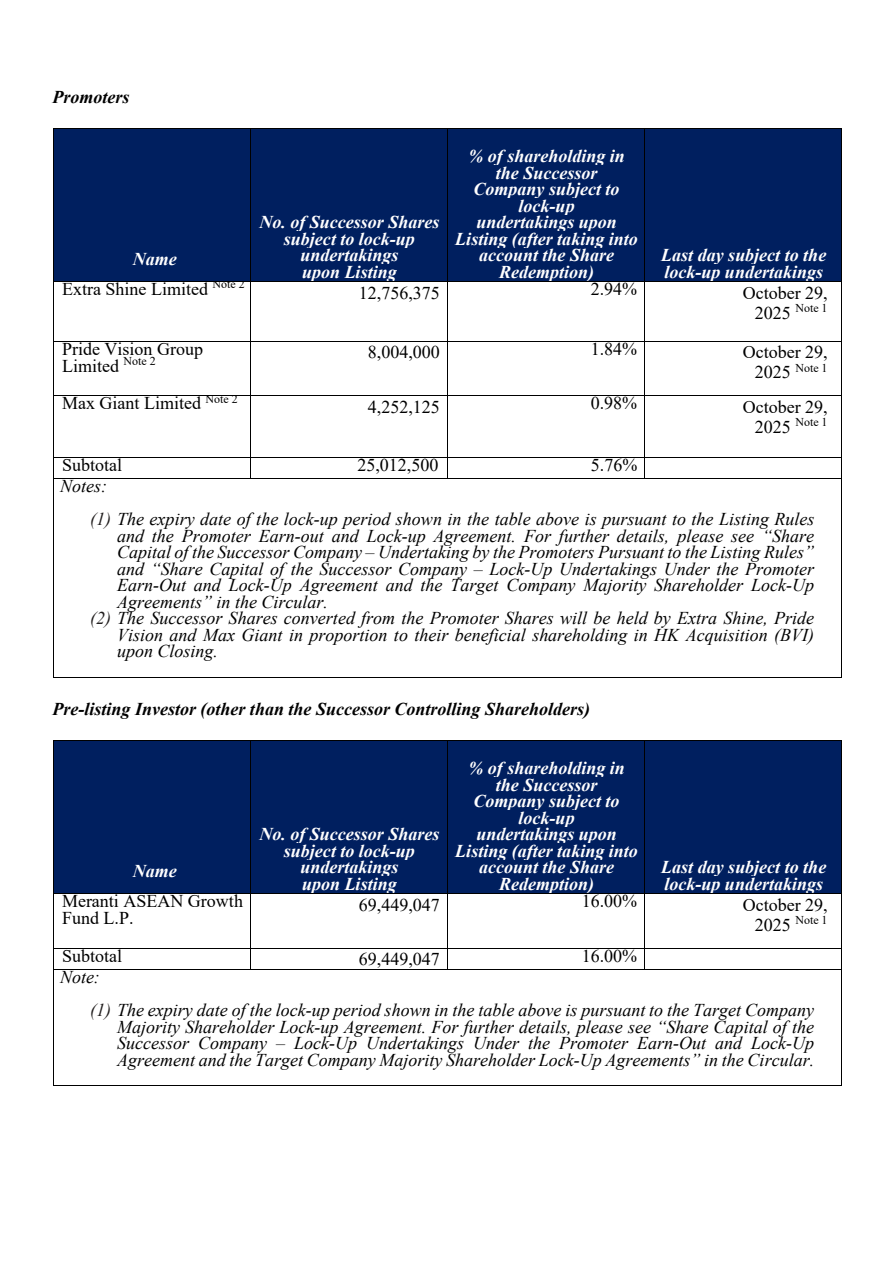
<style>
.page{position:relative;width:893px;height:1263px;background:#fff}
.page>*{position:absolute;margin:0;border:0;box-sizing:border-box;transform-origin:0 0}
.t1{font:italic 18px/33px "Times New Roman";color:#000}
.t2{font:italic 700 18px/16.5px "Times New Roman";color:#fff;text-align:center}
.t3{font:18px/16.5px "Times New Roman";color:#000}
.t4{font:italic 700 18px "Times New Roman";color:#000}
.t5{font:12px "Times New Roman";color:#000}
.s1{font-size:18px}
.s2{color:#221f1f}
</style>
<div class="page">
<div style="left:54px;top:128px;width:196px;height:153px;background:#001f5f"></div>
<div style="left:251px;top:128px;width:196px;height:153px;background:#001f5f"></div>
<div style="left:448px;top:128px;width:196px;height:38px;background:#001f5f"></div>
<div style="left:448px;top:166px;width:196px;height:16px;background:#001f5f"></div>
<div style="left:448px;top:182px;width:196px;height:17px;background:#001f5f"></div>
<div style="left:448px;top:199px;width:196px;height:16px;background:#001f5f"></div>
<div style="left:448px;top:215px;width:196px;height:17px;background:#001f5f"></div>
<div style="left:448px;top:232px;width:196px;height:16px;background:#001f5f"></div>
<div style="left:448px;top:248px;width:196px;height:17px;background:#001f5f"></div>
<div style="left:448px;top:265px;width:196px;height:16px;background:#001f5f"></div>
<div style="left:645px;top:128px;width:196px;height:153px;background:#001f5f"></div>
<hr style="left:53px;top:128px;width:789px;height:1px;background:#000">
<hr style="left:53px;top:128px;width:1px;height:153px;background:#000">
<hr style="left:250px;top:128px;width:1px;height:153px;background:#000">
<hr style="left:447px;top:128px;width:1px;height:153px;background:#000">
<hr style="left:644px;top:128px;width:1px;height:153px;background:#000">
<hr style="left:841px;top:128px;width:1px;height:153px;background:#000">
<hr style="left:53px;top:281px;width:789px;height:1px;background:#000">
<hr style="left:53px;top:282px;width:1px;height:59px;background:#000">
<hr style="left:250px;top:282px;width:1px;height:59px;background:#000">
<hr style="left:447px;top:282px;width:1px;height:59px;background:#000">
<hr style="left:644px;top:282px;width:1px;height:59px;background:#000">
<hr style="left:841px;top:282px;width:1px;height:59px;background:#000">
<hr style="left:53px;top:341px;width:789px;height:1px;background:#000">
<hr style="left:53px;top:342px;width:1px;height:54px;background:#000">
<hr style="left:250px;top:342px;width:1px;height:54px;background:#000">
<hr style="left:447px;top:342px;width:1px;height:54px;background:#000">
<hr style="left:644px;top:342px;width:1px;height:54px;background:#000">
<hr style="left:841px;top:342px;width:1px;height:54px;background:#000">
<hr style="left:53px;top:396px;width:789px;height:1px;background:#000">
<hr style="left:53px;top:396px;width:1px;height:61px;background:#000">
<hr style="left:250px;top:396px;width:1px;height:61px;background:#000">
<hr style="left:447px;top:396px;width:1px;height:61px;background:#000">
<hr style="left:644px;top:396px;width:1px;height:61px;background:#000">
<hr style="left:841px;top:396px;width:1px;height:61px;background:#000">
<hr style="left:53px;top:457px;width:789px;height:1px;background:#000">
<svg style="left:53px;top:458px;width:1px;height:20px"></svg>
<svg style="left:250px;top:458px;width:1px;height:20px"></svg>
<svg style="left:447px;top:458px;width:1px;height:20px"></svg>
<svg style="left:644px;top:458px;width:1px;height:20px"></svg>
<svg style="left:841px;top:458px;width:1px;height:20px"></svg>
<hr style="left:53px;top:478px;width:789px;height:1px;background:#000">
<hr style="left:53px;top:479px;width:1px;height:199px;background:#000">
<hr style="left:53px;top:677px;width:788px;height:1px;background:#000">
<hr style="left:841px;top:479px;width:1px;height:199px;background:#000">
<div style="left:54px;top:741px;width:196px;height:152px;background:#001f5f"></div>
<div style="left:251px;top:741px;width:196px;height:152px;background:#001f5f"></div>
<div style="left:448px;top:741px;width:196px;height:37px;background:#001f5f"></div>
<div style="left:448px;top:778px;width:196px;height:16px;background:#001f5f"></div>
<div style="left:448px;top:794px;width:196px;height:17px;background:#001f5f"></div>
<div style="left:448px;top:811px;width:196px;height:16px;background:#001f5f"></div>
<div style="left:448px;top:827px;width:196px;height:17px;background:#001f5f"></div>
<div style="left:448px;top:844px;width:196px;height:16px;background:#001f5f"></div>
<div style="left:448px;top:860px;width:196px;height:17px;background:#001f5f"></div>
<div style="left:448px;top:877px;width:196px;height:16px;background:#001f5f"></div>
<div style="left:645px;top:741px;width:196px;height:152px;background:#001f5f"></div>
<hr style="left:53px;top:740px;width:789px;height:1px;background:#000">
<hr style="left:53px;top:741px;width:1px;height:152px;background:#000">
<hr style="left:250px;top:741px;width:1px;height:152px;background:#000">
<hr style="left:447px;top:741px;width:1px;height:152px;background:#000">
<hr style="left:644px;top:741px;width:1px;height:152px;background:#000">
<hr style="left:841px;top:741px;width:1px;height:152px;background:#000">
<hr style="left:53px;top:893px;width:789px;height:1px;background:#000">
<hr style="left:53px;top:894px;width:1px;height:54px;background:#000">
<hr style="left:250px;top:894px;width:1px;height:54px;background:#000">
<hr style="left:447px;top:894px;width:1px;height:54px;background:#000">
<hr style="left:644px;top:894px;width:1px;height:54px;background:#000">
<hr style="left:841px;top:894px;width:1px;height:54px;background:#000">
<hr style="left:53px;top:948px;width:789px;height:1px;background:#000">
<svg style="left:53px;top:949px;width:1px;height:20px"></svg>
<svg style="left:250px;top:949px;width:1px;height:20px"></svg>
<svg style="left:447px;top:949px;width:1px;height:20px"></svg>
<svg style="left:644px;top:949px;width:1px;height:20px"></svg>
<svg style="left:841px;top:949px;width:1px;height:20px"></svg>
<hr style="left:53px;top:969px;width:789px;height:1px;background:#000">
<hr style="left:53px;top:970px;width:1px;height:116px;background:#000">
<hr style="left:53px;top:1085px;width:788px;height:1px;background:#000">
<hr style="left:841px;top:970px;width:1px;height:116px;background:#000">
<p class="t4" style="left:52px;top:87px;width:78px">Promoters</p>
<p class="t2" style="left:455px;top:148px;width:184px">% of shareholding in the Successor<br>Company subject to lock-up<br>undertakings upon<br>Listing (after taking into account the Share<br>Redemption)</p>
<p class="t2" style="left:259px;top:214px;width:182px">No. of Successor Shares subject to lock-up undertakings<br>upon Listing</p>
<p class="t2" style="left:661px;top:247px;width:167px;text-align:left">Last day subject to the lock-up undertakings</p>
<p class="t2" style="left:133px;top:251px;width:46px">Name</p>
<p class="t3" style="left:62px;top:281px;width:184px">Extra Shine Limited <sup>Note</sup> <sup>2</sup></p>
<p class="t3" style="left:359px;top:284px;width:82px">12,756,375</p>
<p class="t3" style="left:591px;top:281px;width:48px">2.94%</p>
<p class="t3" style="left:743px;top:284px;width:86px">October 29,</p>
<p class="t5" style="left:755px;top:301px;width:74px"><span class="s1">2025</span> Note 1</p>
<p class="t3" style="left:62px;top:341px;width:143px">Pride Vision Group<br>Limited <sup>Note</sup> <sup>2</sup></p>
<p class="t3" style="left:368px;top:344px;width:73px">8,004,000</p>
<p class="t3" style="left:591px;top:341px;width:48px">1.84%</p>
<p class="t3" style="left:743px;top:344px;width:86px">October 29,</p>
<p class="t5" style="left:755px;top:361px;width:74px"><span class="s1">2025</span> Note 1</p>
<p class="t3" style="left:62px;top:395px;width:177px">Max Giant Limited <sup>Note</sup> <sup>2</sup></p>
<p class="t3" style="left:368px;top:399px;width:73px">4,252,125</p>
<p class="t3" style="left:591px;top:395px;width:48px">0.98%</p>
<p class="t3" style="left:743px;top:399px;width:86px">October 29,</p>
<p class="t5" style="left:755px;top:416px;width:74px"><span class="s1">2025</span> Note 1</p>
<p class="t3" style="left:62px;top:456px;width:62px">Subtotal</p>
<p class="t3" style="left:357px;top:456px;width:83px">25,012,500</p>
<p class="t3" style="left:591px;top:456px;width:48px">5.76%</p>
<p class="t1" style="left:90px;top:470px;width:726px;text-indent:-30px">Notes:<br><span class="s2">(1)</span> The expiry date of the lock-up period shown in the table above is pursuant to the Listing Rules</p>
<p class="t1" style="left:117px;top:519px;width:699px">and the Promoter Earn-out and Lock-up Agreement. For further details, please see “Share</p>
<p class="t1" style="left:117px;top:536px;width:699px">Capital of the Successor Company – Undertaking by the Promoters Pursuant to the Listing Rules”</p>
<p class="t1" style="left:117px;top:552px;width:699px">and “Share Capital of the Successor Company – Lock-Up Undertakings Under the Promoter</p>
<p class="t1" style="left:117px;top:569px;width:698px">Earn-Out and Lock-Up Agreement and the Target Company Majority Shareholder Lock-Up</p>
<p class="t1" style="left:117px;top:585px;width:213px">Agreements” in the Circular.</p>
<p class="t1" style="left:90px;top:602px;width:726px"><span class="s2">(2)</span> The Successor Shares converted from the Promoter Shares will be held by Extra Shine, Pride</p>
<p class="t1" style="left:117px;top:618px;width:699px">Vision and Max Giant in proportion to their beneficial shareholding in HK Acquisition (BVI)</p>
<p class="t1" style="left:117px;top:635px;width:102px">upon Closing.</p>
<p class="t4" style="left:52px;top:699px;width:539px">Pre-listing Investor (other than the Successor Controlling Shareholders)</p>
<p class="t2" style="left:455px;top:760px;width:184px">% of shareholding in the Successor<br>Company subject to lock-up<br>undertakings upon<br>Listing (after taking into account the Share<br>Redemption)</p>
<p class="t2" style="left:259px;top:826px;width:182px">No. of Successor Shares subject to lock-up undertakings<br>upon Listing</p>
<p class="t2" style="left:661px;top:859px;width:167px;text-align:left">Last day subject to the lock-up undertakings</p>
<p class="t2" style="left:133px;top:863px;width:46px">Name</p>
<p class="t3" style="left:62px;top:893px;width:182px">Meranti ASEAN Growth<br>Fund L.P.</p>
<p class="t3" style="left:359px;top:896px;width:82px">69,449,047</p>
<p class="t3" style="left:582px;top:893px;width:57px">16.00%</p>
<p class="t3" style="left:743px;top:896px;width:86px">October 29,</p>
<p class="t5" style="left:755px;top:913px;width:74px"><span class="s1">2025</span> Note 1</p>
<p class="t3" style="left:62px;top:947px;width:62px">Subtotal</p>
<p class="t3" style="left:359px;top:951px;width:82px">69,449,047</p>
<p class="t3" style="left:582px;top:947px;width:57px">16.00%</p>
<p class="t1" style="left:90px;top:960px;width:725px;text-indent:-30px">Note:<br><span class="s2">(1)</span> The expiry date of the lock-up period shown in the table above is pursuant to the Target Company</p>
<p class="t1" style="left:117px;top:1018px;width:699px;line-height:16.5px;text-align:justify">Majority Shareholder Lock-up Agreement. For further details, please see “Share Capital of the Successor Company – Lock-Up Undertakings Under the Promoter Earn-Out and Lock-Up Agreement and the Target Company Majority Shareholder Lock-Up Agreements” in the Circular.</p>
</div>
